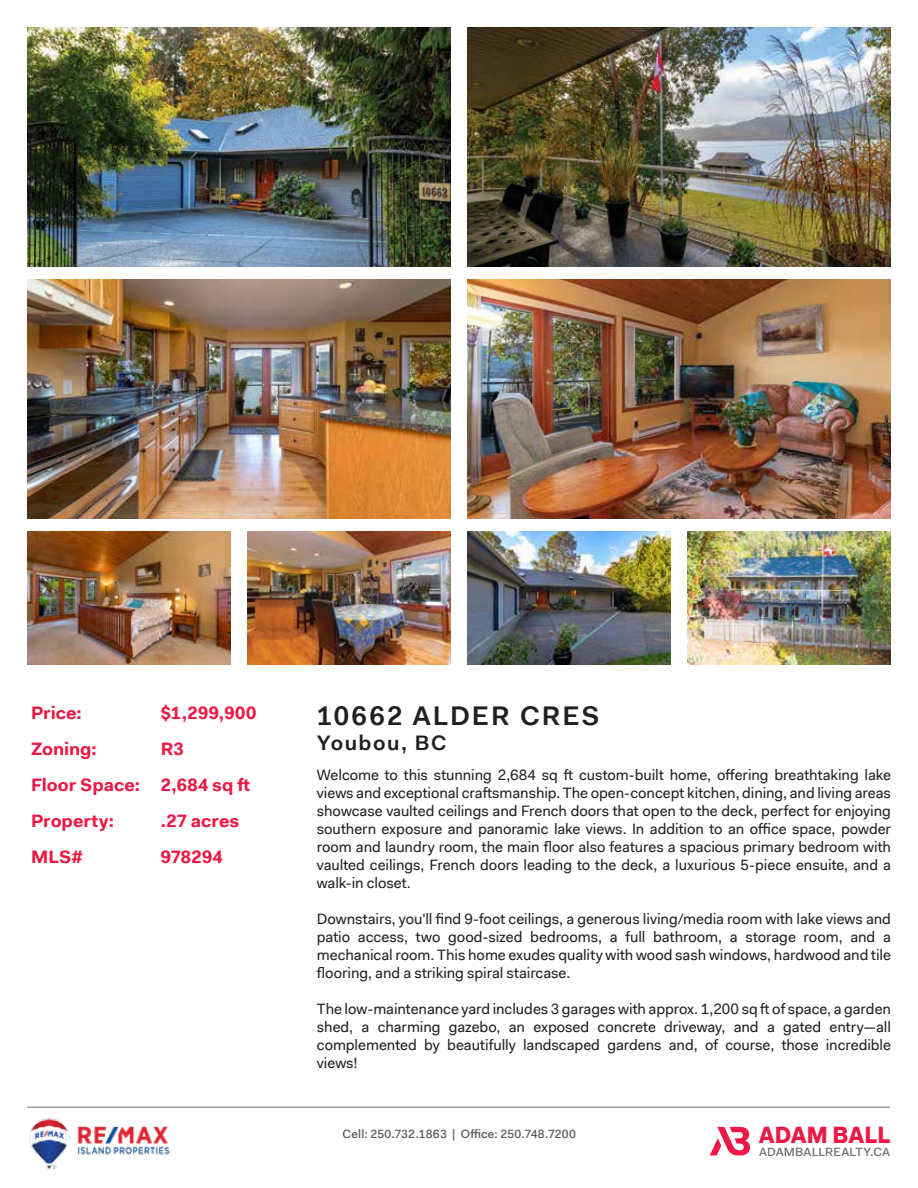
<style>
.page{position:relative;width:918px;height:1188px;background:#fff}
.page>*{position:absolute;margin:0;border:0;box-sizing:border-box;transform-origin:0 0}
.t1{font:600 27px "Fakt Pro";letter-spacing:.075em;color:#231f20}
.t2{font:900 23.7px "Fakt Pro";color:#ed1944;scale:.91 1}
.t3{font:600 21px "Fakt Pro";letter-spacing:.075em;color:#231f20}
.t4{font:700 18px/36px "Fakt Pro";color:#ed1944}
.t5{font:15px/18px "Fakt Pro";color:#231f20;text-align:justify}
.t6{font:500 12px "Fakt Pro";letter-spacing:.015em;color:#58595b}
.t7{font:500 12px "Fakt Pro";letter-spacing:.015em;color:#6d6e71}
</style>
<div class="page">
<img style="left:27px;top:27px;width:424px;height:239px">
<img style="left:467px;top:27px;width:424px;height:239px">
<img style="left:27px;top:279px;width:424px;height:240px">
<img style="left:27px;top:532px;width:204px;height:132px">
<img style="left:247px;top:532px;width:204px;height:132px">
<img style="left:467px;top:532px;width:204px;height:132px">
<img style="left:687px;top:532px;width:204px;height:132px">
<img style="left:467px;top:279px;width:424px;height:240px">
<img style="left:29px;top:1118px;width:141px;height:51px">
<svg style="left:710px;top:1127px;width:40px;height:28px"></svg>
<hr style="left:27px;top:1107px;width:863px;height:1px;background:#6d6e71">
<p class="t4" style="left:31px;top:695px;width:52px">Price:</p>
<p class="t4" style="left:161px;top:695px;width:97px">$1,299,900</p>
<p class="t4" style="left:31px;top:731px;width:67px">Zoning:</p>
<p class="t4" style="left:31px;top:731px;width:220px;text-indent:130px">R3<br>Floor Space: 2,684 sq ft<br>Property:</p>
<p class="t4" style="left:161px;top:803px;width:80px">.27 acres</p>
<p class="t4" style="left:31px;top:839px;width:53px">MLS#</p>
<p class="t4" style="left:161px;top:839px;width:63px">978294</p>
<h1 class="t1" style="left:317px;top:698px;width:284px">10662 ALDER CRES</h1>
<h3 class="t3" style="left:317px;top:729px;width:131px">Youbou, BC</h3>
<p class="t5" style="left:317px;top:766px;width:576px">Welcome to this stunning 2,684 sq ft custom-built home, offering breathtaking lake views and exceptional craftsmanship. The open-concept kitchen, dining, and living areas showcase vaulted ceilings and French doors that open to the deck, perfect for enjoying southern exposure and panoramic lake views. In addition to an office space, powder room and laundry room, the main floor also features a spacious primary bedroom with vaulted ceilings, French doors leading to the deck, a luxurious 5-piece ensuite, and a walk-in closet.</p>
<p class="t5" style="left:317px;top:910px;width:576px">Downstairs, you'll find 9-foot ceilings, a generous living/media room with lake views and patio access, two good-sized bedrooms, a full bathroom, a storage room, and a mechanical room. This home exudes quality with wood sash windows, hardwood and tile flooring, and a striking spiral staircase.</p>
<p class="t5" style="left:317px;top:1000px;width:576px">The low-maintenance yard includes 3 garages with approx. 1,200 sq ft of space, a garden shed, a charming gazebo, an exposed concrete driveway, and a gated entry—all complemented by beautifully landscaped gardens and, of course, those incredible views!</p>
<p class="t6" style="left:343px;top:1126px;width:235px">Cell: 250.732.1863 | Office: 250.748.7200</p>
<h2 class="t2" style="left:759px;top:1119px;width:146px">ADAM BALL</h2>
<p class="t7" style="left:759px;top:1144px;width:133px">ADAMBALLREALTY.CA</p>
</div>
